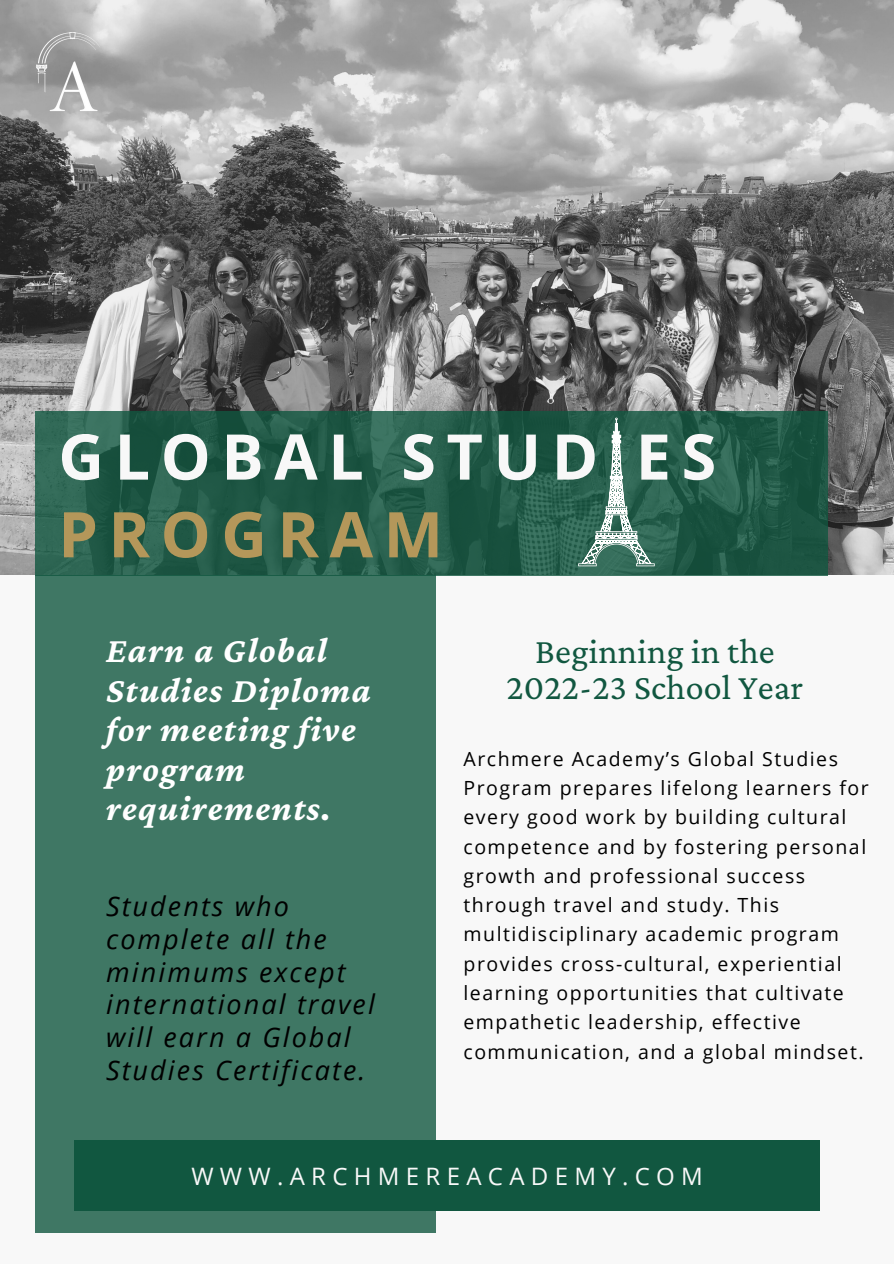
<style>
.page{position:relative;width:894px;height:1264px;background:#fff}
.page>*{position:absolute;margin:0;border:0;box-sizing:border-box;transform-origin:0 0}
.t1{font:700 63px "Open Sans";letter-spacing:.165em;color:#f8f8f8}
.t2{font:700 63px "Open Sans";letter-spacing:.165em;color:#b4975a}
.t3{font:italic 700 36px/39.5px "Crimson Pro";letter-spacing:.035em;color:#fff}
.t4{font:36px/36px "Crimson Pro";letter-spacing:.005em;color:#115740;text-align:center}
.t5{font:italic 27px/32.7px "Open Sans";letter-spacing:.075em;color:#000}
.t6{font:24px "Open Sans";letter-spacing:.265em;color:#f8f8f8}
.t7{font:19.5px/29.2px "Open Sans";letter-spacing:.075em;color:#000}
</style>
<div class="page">
<div style="left:0;top:0;width:893px;height:1263px;background:#f8f8f8"></div>
<img style="left:0;top:0;width:893px;height:575px">
<svg style="left:35px;top:411px;width:792px;height:164px;background:#235b48"></svg>
<div style="left:35px;top:575px;width:400px;height:658px;background:#3f7764"></div>
<svg style="left:578px;top:417px;width:76px;height:149px;background:#4f7d6e"></svg>
<img style="left:35px;top:33px;width:65px;height:91px">
<div style="left:74px;top:1139px;width:746px;height:71px;background:#115740"></div>
<p class="t1" style="left:58px;top:412px;width:659px">GLOBAL STUD ES</p>
<p class="t2" style="left:58px;top:490px;width:386px">PROGRAM</p>
<p class="t3" style="left:106px;top:630px;width:266px">Earn a Global<br>Studies Diploma for meeting five program requirements.</p>
<p class="t4" style="left:506px;top:632px;width:298px">Beginning in the<br>2022-23 School Year</p>
<p class="t7" style="left:463px;top:743px;width:406px">Archmere Academy’s Global Studies Program prepares lifelong learners for every good work by building cultural competence and by fostering personal growth and professional success through travel and study. This multidisciplinary academic program provides cross-cultural, experiential learning opportunities that cultivate empathetic leadership, effective communication, and a global mindset.</p>
<p class="t5" style="left:106px;top:889px;width:270px">Students who complete all the minimums except international travel will earn a Global<br>Studies Certificate.</p>
<p class="t6" style="left:191px;top:1158px;width:513px">WWW.ARCHMEREACADEMY.COM</p>
</div>
